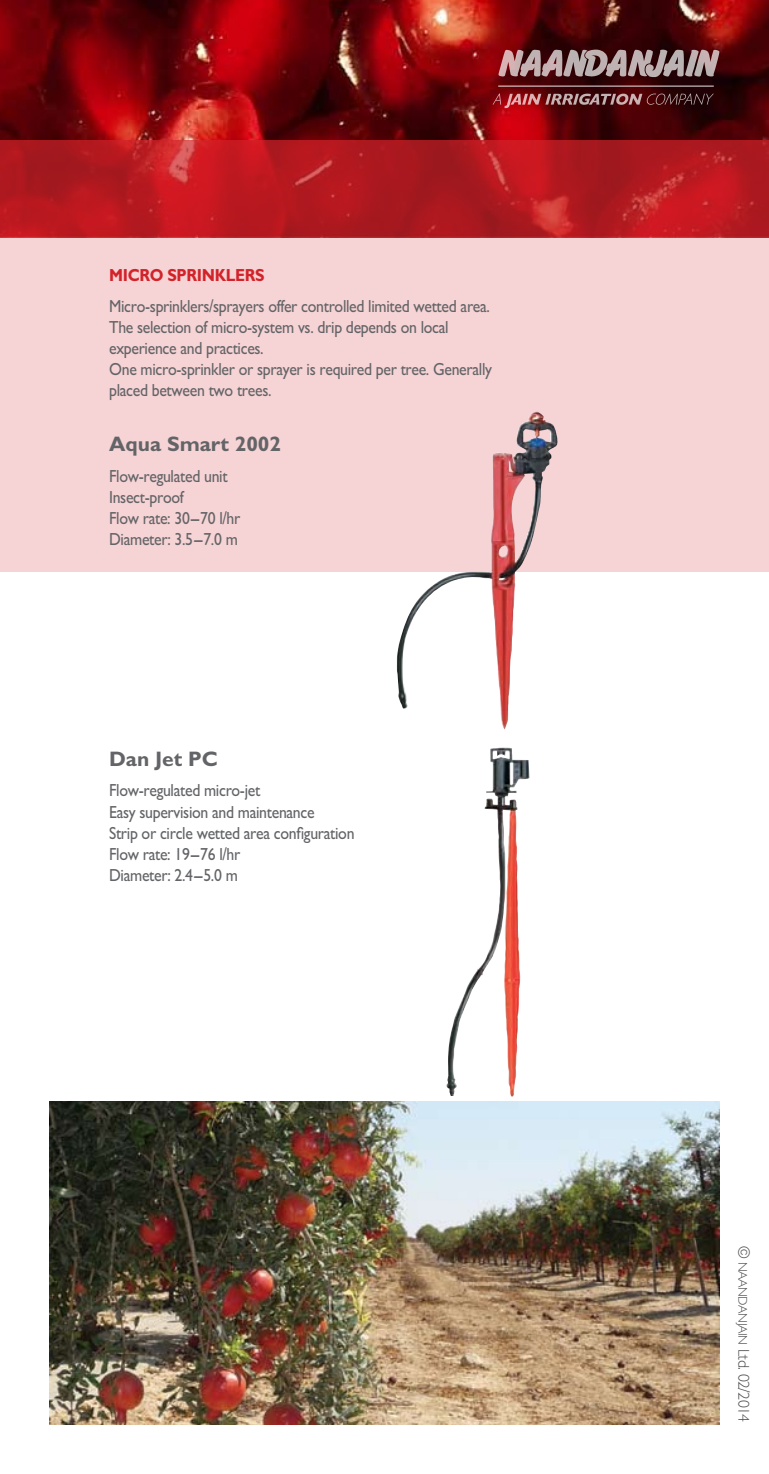
<style>
.page{position:relative;width:769px;height:1474px;background:#fff}
.page>*{position:absolute;margin:0;border:0;box-sizing:border-box;transform-origin:0 0}
.t1{font:700 21px "M Gill Sans";color:#636467}
.t2{font:17.5px/21px "M Gill Sans";letter-spacing:-.02em;color:#636467;scale:.9 1}
.t3{font:700 17.5px "M Gill Sans";letter-spacing:-.02em;color:#d2232a;scale:.9 1}
.t4{font:300 15.75px "M Gill Sans";letter-spacing:-.03em;color:#4d4d4f}
.s1{font-size:12.6px}
</style>
<div class="page">
<img style="left:0;top:0;width:769px;height:141px">
<div style="left:0;top:237px;width:769px;height:334px;background:#f6d3d5"></div>
<svg style="left:0;top:141px;width:769px;height:96px"></svg>
<svg style="left:493px;top:94px;width:221px;height:14px"></svg>
<svg style="left:498px;top:49px;width:222px;height:29px"></svg>
<hr style="left:498px;top:85px;width:216px;height:2px;background:#fff">
<img style="left:397px;top:411px;width:162px;height:318px">
<img style="left:50px;top:1101px;width:669px;height:323px">
<img style="left:446px;top:748px;width:71px;height:348px">
<p class="t3" style="left:109px;top:266px;width:174px">MICRO SPRINKLERS</p>
<p class="t2" style="left:109px;top:296px;width:427px">Micro-sprinklers/sprayers offer controlled limited wetted area.<br>The selection of micro-system vs. drip depends on local experience and practices.<br>One micro-sprinkler or sprayer is required per tree. Generally placed between two trees.</p>
<p class="t1" style="left:109px;top:432px;width:173px">Aqua Smart 2002</p>
<p class="t2" style="left:109px;top:466px;width:147px">Flow-regulated unit<br>Insect-proof<br>Flow rate: 30-70 l/hr<br>Diameter: 3.5-7.0 m</p>
<p class="t1" style="left:109px;top:746px;width:110px">Dan Jet PC</p>
<p class="t2" style="left:109px;top:780px;width:274px">Flow-regulated micro-jet<br>Easy supervision and maintenance<br>Strip or circle wetted area configuration<br>Flow rate: 19-76 l/hr<br>Diameter: 2.4-5.0 m</p>
<p class="t4" style="left:752px;top:1245px;width:178px;rotate:90deg">© <span class="s1">NAANDANJAIN</span> Ltd. 02/2014</p>
</div>
